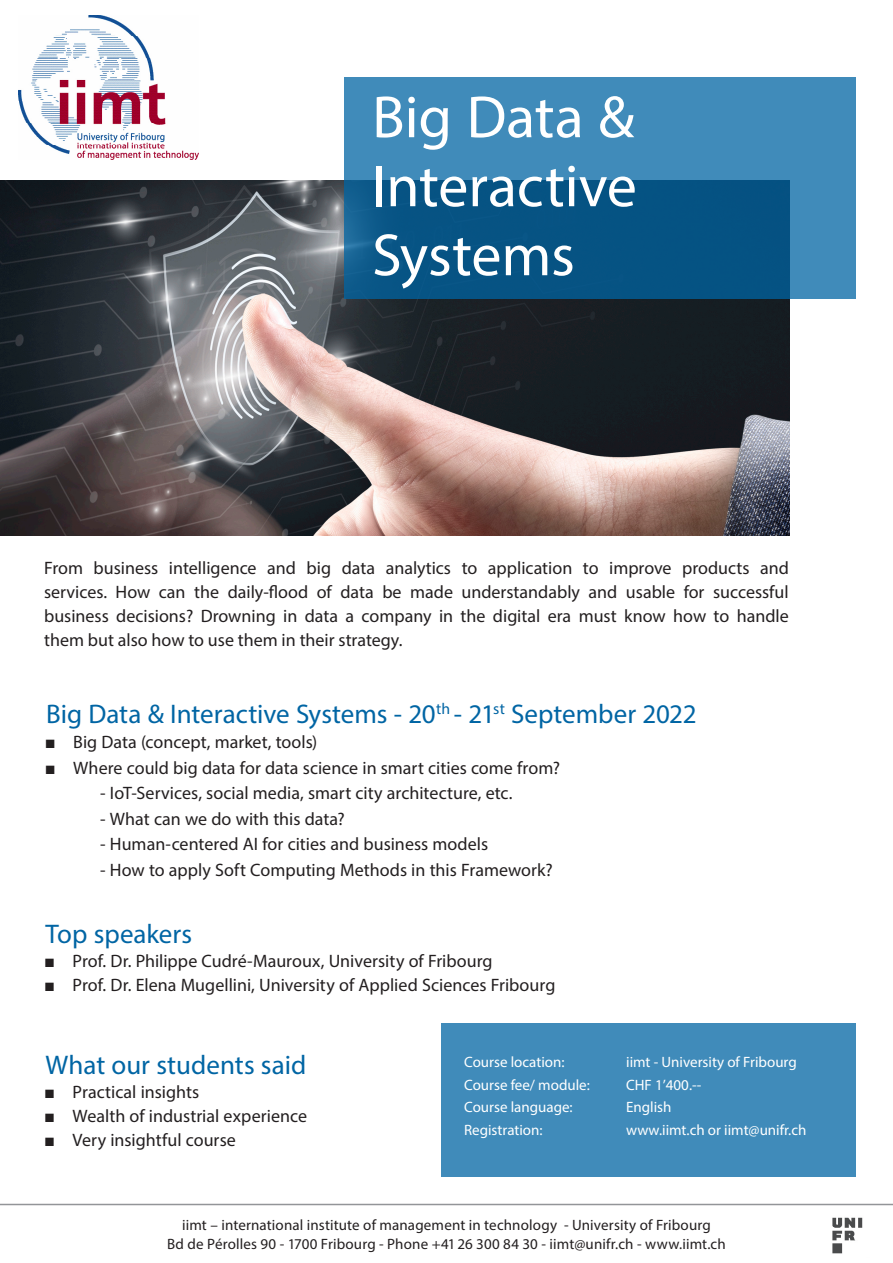
<style>
.page{position:relative;width:893px;height:1263px;background:#fff}
.page>*{position:absolute;margin:0;border:0;box-sizing:border-box;transform-origin:0 0}
.Headline{font:60px/69px "Myriad Pro";color:#fff;text-align:justify}
.Zwischentitel{font:27px "Myriad Pro";color:#0065a4}
.t1{font:18px/24px "Myriad Pro";color:#231f20;text-align:justify}
.Lauftext{font:15px "Myriad Pro";letter-spacing:.01em;color:#231f20}
.t2{font:15px "Myriad Pro";color:#fff}
.s1{font-family:"Arial Narrow"}
</style>
<div class="page">
<img style="left:0;top:181px;width:789px;height:355px">
<img style="left:18px;top:15px;width:181px;height:144px">
<hr style="left:0;top:1204px;width:893px;height:1px;background:#939598">
<img style="left:832px;top:1217px;width:31px;height:37px">
<svg style="left:344px;top:77px;width:512px;height:222px;background:#2571a0"></svg>
<div style="left:442px;top:1024px;width:414px;height:153px;background:#408bba"></div>
<p class="Headline" style="left:372px;top:82px;width:266px">Big Data &amp; Interactive Systems</p>
<p class="t1" style="left:44px;top:555px;width:746px">From business intelligence and big data analytics to application to improve products and services. How can the daily-flood of data be made understandably and usable for successful business decisions? Drowning in data a company in the digital era must know how to handle them but also how to use them in their strategy.</p>
<p class="Zwischentitel" style="left:46px;top:697px;width:652px">Big Data &amp; Interactive Systems - 20<sup>th</sup> - 21<sup>st</sup> September 2022</p>
<p class="t1" style="left:46px;top:730px;width:273px"><span class="s1">■</span> Big Data (concept, market, tools)</p>
<p class="t1" style="left:46px;top:755px;width:515px"><span class="s1">■</span> Where could big data for data science in smart cities come from?</p>
<p class="t1" style="left:100px;top:781px;width:414px">- IoT-Services, social media, smart city architecture, etc.</p>
<p class="t1" style="left:100px;top:806px;width:246px">- What can we do with this data?</p>
<p class="t1" style="left:100px;top:832px;width:389px">- Human-centered AI for cities and business models</p>
<p class="t1" style="left:100px;top:857px;width:454px">- How to apply Soft Computing Methods in this Framework?</p>
<p class="Zwischentitel" style="left:46px;top:917px;width:148px">Top speakers</p>
<p class="t1" style="left:46px;top:948px;width:449px"><span class="s1">■</span> Prof. Dr. Philippe Cudré-Mauroux, University of Fribourg</p>
<p class="t1" style="left:46px;top:972px;width:511px"><span class="s1">■</span> Prof. Dr. Elena Mugellini, University of Applied Sciences Fribourg</p>
<p class="Zwischentitel" style="left:46px;top:1048px;width:262px">What our students said</p>
<p class="t1" style="left:46px;top:1079px;width:155px"><span class="s1">■</span> Practical insights</p>
<p class="t1" style="left:46px;top:1103px;width:263px"><span class="s1">■</span> Wealth of industrial experience</p>
<p class="t1" style="left:46px;top:1127px;width:192px"><span class="s1">■</span> Very insightful course</p>
<p class="t2" style="left:464px;top:1053px;width:102px">Course location:</p>
<p class="t2" style="left:626px;top:1053px;width:172px">iimt - University of Fribourg</p>
<p class="t2" style="left:464px;top:1075px;width:127px">Course fee/ module:</p>
<p class="t2" style="left:626px;top:1075px;width:77px">CHF 1’400.--</p>
<p class="t2" style="left:464px;top:1098px;width:110px">Course language:</p>
<p class="t2" style="left:626px;top:1098px;width:47px">English</p>
<p class="t2" style="left:464px;top:1120px;width:80px">Registration:</p>
<p class="t2" style="left:626px;top:1120px;width:182px">www.iimt.ch or iimt@unifr.ch</p>
<p class="Lauftext" style="left:182px;top:1215px;width:530px">iimt – international institute of management in technology - University of Fribourg</p>
<p class="Lauftext" style="left:167px;top:1235px;width:560px">Bd de Pérolles 90 - 1700 Fribourg - Phone +41 26 300 84 30 - iimt@unifr.ch - www.iimt.ch</p>
</div>
